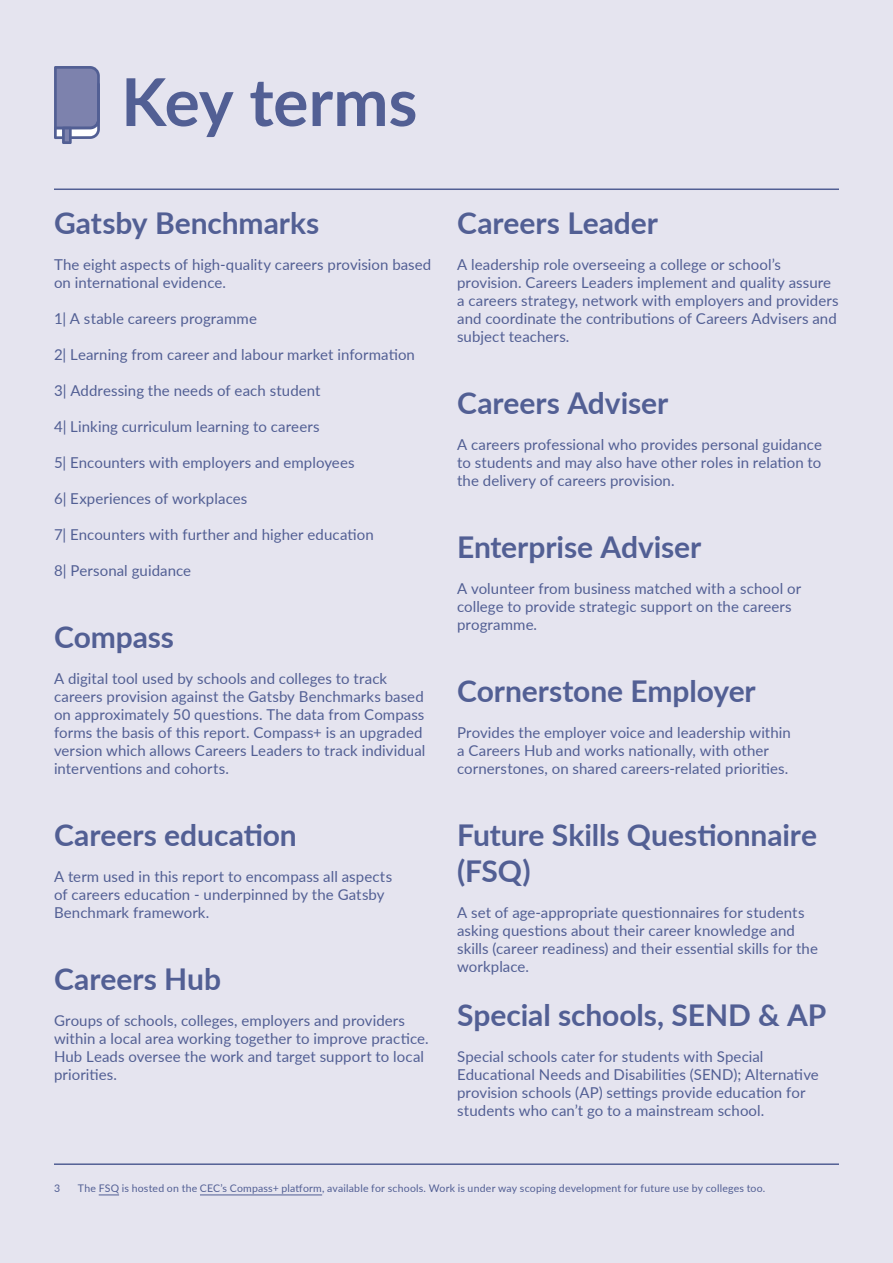
<style>
.page{position:relative;width:893px;height:1263px;background:#e5e4ef}
.page>*{position:absolute;margin:0;border:0;box-sizing:border-box;transform-origin:0 0}
.t1{font:700 66px "Lato";letter-spacing:-.005em;color:#525f94}
.t2{font:700 30px/36px "Lato";color:#525f94}
.t3{font:15px/18px "Lato";letter-spacing:.005em;color:#525f94}
.t4{font:10.5px "Lato";letter-spacing:.02em;color:#525f94}
</style>
<div class="page">
<svg style="left:99px;top:1195px;width:20px;height:1px"></svg>
<hr style="left:200px;top:1195px;width:122px;height:1px;background:#525f94">
<hr style="left:54px;top:1163px;width:785px;height:2px;background:#525f94">
<hr style="left:54px;top:188px;width:785px;height:2px;background:#525f94">
<svg style="left:54px;top:66px;width:46px;height:78px;background:#8187b0"></svg>
<h1 class="t1" style="left:121px;top:53px;width:298px">Key terms</h1>
<h2 class="t2" style="left:54px;top:204px;width:267px">Gatsby Benchmarks</h2>
<p class="t3" style="left:54px;top:255px;width:379px">The eight aspects of high-quality careers provision based on international evidence.</p>
<p class="t3" style="left:54px;top:309px;width:204px">1| A stable careers programme</p>
<p class="t3" style="left:54px;top:345px;width:362px">2| Learning from career and labour market information</p>
<p class="t3" style="left:54px;top:381px;width:268px">3| Addressing the needs of each student</p>
<p class="t3" style="left:54px;top:417px;width:267px">4| Linking curriculum learning to careers</p>
<p class="t3" style="left:54px;top:453px;width:302px">5| Encounters with employers and employees</p>
<p class="t3" style="left:54px;top:489px;width:195px">6| Experiences of workplaces</p>
<p class="t3" style="left:54px;top:525px;width:321px">7| Encounters with further and higher education</p>
<p class="t3" style="left:54px;top:561px;width:139px">8| Personal guidance</p>
<h2 class="t2" style="left:54px;top:618px;width:122px">Compass</h2>
<p class="t3" style="left:54px;top:669px;width:373px">A digital tool used by schools and colleges to track careers provision against the Gatsby Benchmarks based on approximately 50 questions. The data from Compass forms the basis of this report. Compass+ is an upgraded version which allows Careers Leaders to track individual interventions and cohorts.</p>
<h2 class="t2" style="left:54px;top:816px;width:244px">Careers education</h2>
<p class="t3" style="left:54px;top:867px;width:340px">A term used in this report to encompass all aspects of careers education - underpinned by the Gatsby<br>Benchmark framework.</p>
<h2 class="t2" style="left:54px;top:960px;width:169px">Careers Hub</h2>
<p class="t3" style="left:54px;top:1011px;width:376px">Groups of schools, colleges, employers and providers within a local area working together to improve practice.<br>Hub Leads oversee the work and target support to local priorities.</p>
<h2 class="t2" style="left:457px;top:204px;width:202px">Careers Leader</h2>
<p class="t3" style="left:457px;top:255px;width:383px">A leadership role overseeing a college or school’s provision. Careers Leaders implement and quality assure a careers strategy, network with employers and providers and coordinate the contributions of Careers Advisers and subject teachers.</p>
<h2 class="t2" style="left:457px;top:384px;width:213px">Careers Adviser</h2>
<p class="t3" style="left:457px;top:435px;width:366px;text-align:justify">A careers professional who provides personal guidance to students and may also have other roles in relation to the delivery of careers provision.</p>
<h2 class="t2" style="left:457px;top:528px;width:246px">Enterprise Adviser</h2>
<p class="t3" style="left:457px;top:579px;width:346px">A volunteer from business matched with a school or college to provide strategic support on the careers programme.</p>
<h2 class="t2" style="left:457px;top:672px;width:300px">Cornerstone Employer</h2>
<p class="t3" style="left:457px;top:723px;width:335px">Provides the employer voice and leadership within a Careers Hub and works nationally, with other cornerstones, on shared careers-related priorities.</p>
<h2 class="t2" style="left:457px;top:816px;width:361px">Future Skills Questionnaire (FSQ)</h2>
<p class="t3" style="left:457px;top:903px;width:362px">A set of age-appropriate questionnaires for students asking questions about their career knowledge and skills (career readiness) and their essential skills for the workplace.</p>
<h2 class="t2" style="left:457px;top:996px;width:371px">Special schools, SEND &amp; AP</h2>
<p class="t3" style="left:457px;top:1047px;width:363px">Special schools cater for students with Special Educational Needs and Disabilities (SEND); Alternative provision schools (AP) settings provide education for students who can’t go to a mainstream school.</p>
<p class="t4" style="left:54px;top:1181px;width:8px">3</p>
<p class="t4" style="left:78px;top:1181px;width:689px">The FSQ is hosted on the CEC’s Compass+ platform, available for schools. Work is under way scoping development for future use by colleges too.</p>
</div>
